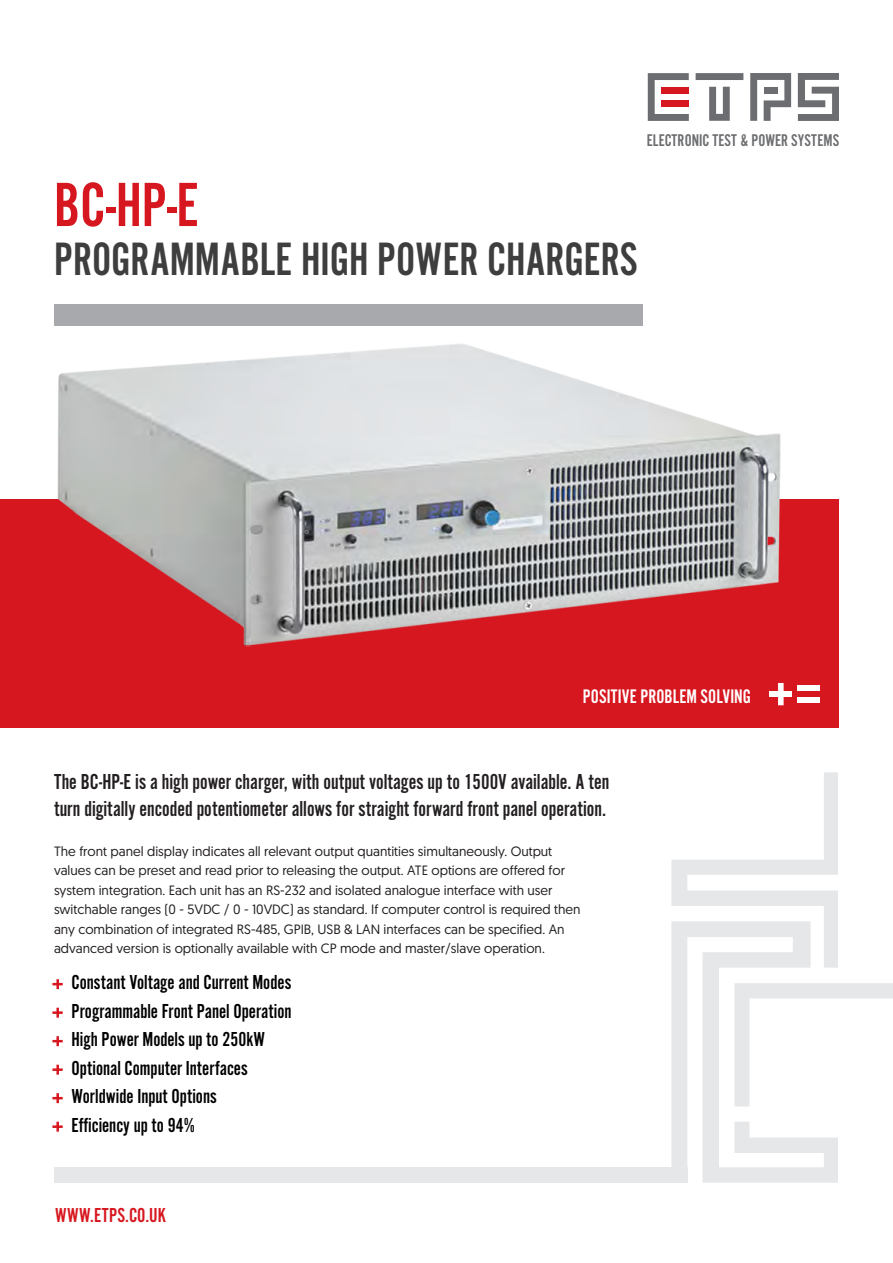
<style>
.page{position:relative;width:893px;height:1263px;background:#fff}
.page>*{position:absolute;margin:0;border:0;box-sizing:border-box;transform-origin:0 0}
.t1{font:64.8px "Alternate Got No 2 D";color:#d7171f}
.t2{font:48.6px "Alternate Got No 2 D";color:#3e3e3f}
.t3{font:22.5px/27px "Alternate Got No 2 D";color:#231f20}
.t4{font:21px "Alternate Got No 2 D";color:#000}
.t5{font:21px "Alternate Got No 2 D";letter-spacing:.015em;color:#d7171f}
.t6{font:20.4px "Alternate Got No 2 D";color:#fff}
.t7{font:17.55px "Alternate Got No 2 D";color:#6c6d70}
.t8{font:13.5px/19.5px "Geomanist";color:#231f20}
</style>
<div class="page">
<div style="left:54px;top:304px;width:588px;height:22px;background:#a8a9ad"></div>
<svg style="left:798px;top:73px;width:41px;height:48px"></svg>
<svg style="left:709px;top:87px;width:21px;height:34px"></svg>
<svg style="left:648px;top:73px;width:41px;height:48px"></svg>
<div style="left:661px;top:87px;width:28px;height:7px;background:#d7171f"></div>
<div style="left:661px;top:100px;width:28px;height:7px;background:#d7171f"></div>
<svg style="left:750px;top:73px;width:41px;height:48px"></svg>
<div style="left:696px;top:73px;width:47px;height:7px;background:#6c6d70"></div>
<div style="left:764px;top:87px;width:14px;height:7px;background:#6c6d70"></div>
<div style="left:0;top:500px;width:839px;height:228px;background:#d7171f"></div>
<svg style="left:52px;top:979px;width:11px;height:10px"></svg>
<svg style="left:52px;top:1008px;width:11px;height:10px"></svg>
<svg style="left:52px;top:1036px;width:11px;height:10px"></svg>
<svg style="left:52px;top:1065px;width:11px;height:10px"></svg>
<svg style="left:52px;top:1093px;width:11px;height:10px"></svg>
<svg style="left:52px;top:1122px;width:11px;height:10px"></svg>
<div style="left:769px;top:691px;width:23px;height:6px;background:#fff"></div>
<div style="left:778px;top:683px;width:6px;height:22px;background:#fff"></div>
<div style="left:797px;top:685px;width:22px;height:6px;background:#fff"></div>
<div style="left:797px;top:697px;width:22px;height:6px;background:#fff"></div>
<img style="left:53px;top:344px;width:733px;height:303px">
<div style="left:54px;top:1167px;width:633px;height:16px;background:#e6e7e9"></div>
<svg style="left:671px;top:772px;width:222px;height:411px"></svg>
<p class="t7" style="left:647px;top:131px;width:194px">ELECTRONIC TEST &amp; POWER SYSTEMS</p>
<p class="t1" style="left:54px;top:170px;width:146px">BC-HP-E</p>
<p class="t2" style="left:54px;top:233px;width:585px">PROGRAMMABLE HIGH POWER CHARGERS</p>
<p class="t6" style="left:583px;top:686px;width:169px">POSITIVE PROBLEM SOLVING</p>
<p class="t3" style="left:54px;top:769px;width:557px">The BC-HP-E is a high power charger, with output voltages up to 1500V available. A ten turn digitally encoded potentiometer allows for straight forward front panel operation.</p>
<p class="t8" style="left:54px;top:841px;width:528px">The front panel display indicates all relevant output quantities simultaneously. Output values can be preset and read prior to releasing the output. ATE options are offered for system integration. Each unit has an RS-232 and isolated analogue interface with user switchable ranges (0 - 5VDC / 0 - 10VDC) as standard. If computer control is required then any combination of integrated RS-485, GPIB, USB &amp; LAN interfaces can be specified. An advanced version is optionally available with CP mode and master/slave operation.</p>
<p class="t4" style="left:72px;top:971px;width:221px">Constant Voltage and Current Modes</p>
<p class="t4" style="left:72px;top:999px;width:221px">Programmable Front Panel Operation</p>
<p class="t4" style="left:72px;top:1028px;width:195px">High Power Models up to 250kW</p>
<p class="t4" style="left:72px;top:1056px;width:178px">Optional Computer Interfaces</p>
<p class="t4" style="left:72px;top:1085px;width:147px">Worldwide Input Options</p>
<p class="t4" style="left:72px;top:1113px;width:125px">Efficiency up to 94%</p>
<p class="t5" style="left:55px;top:1204px;width:112px">WWW.ETPS.CO.UK</p>
</div>
